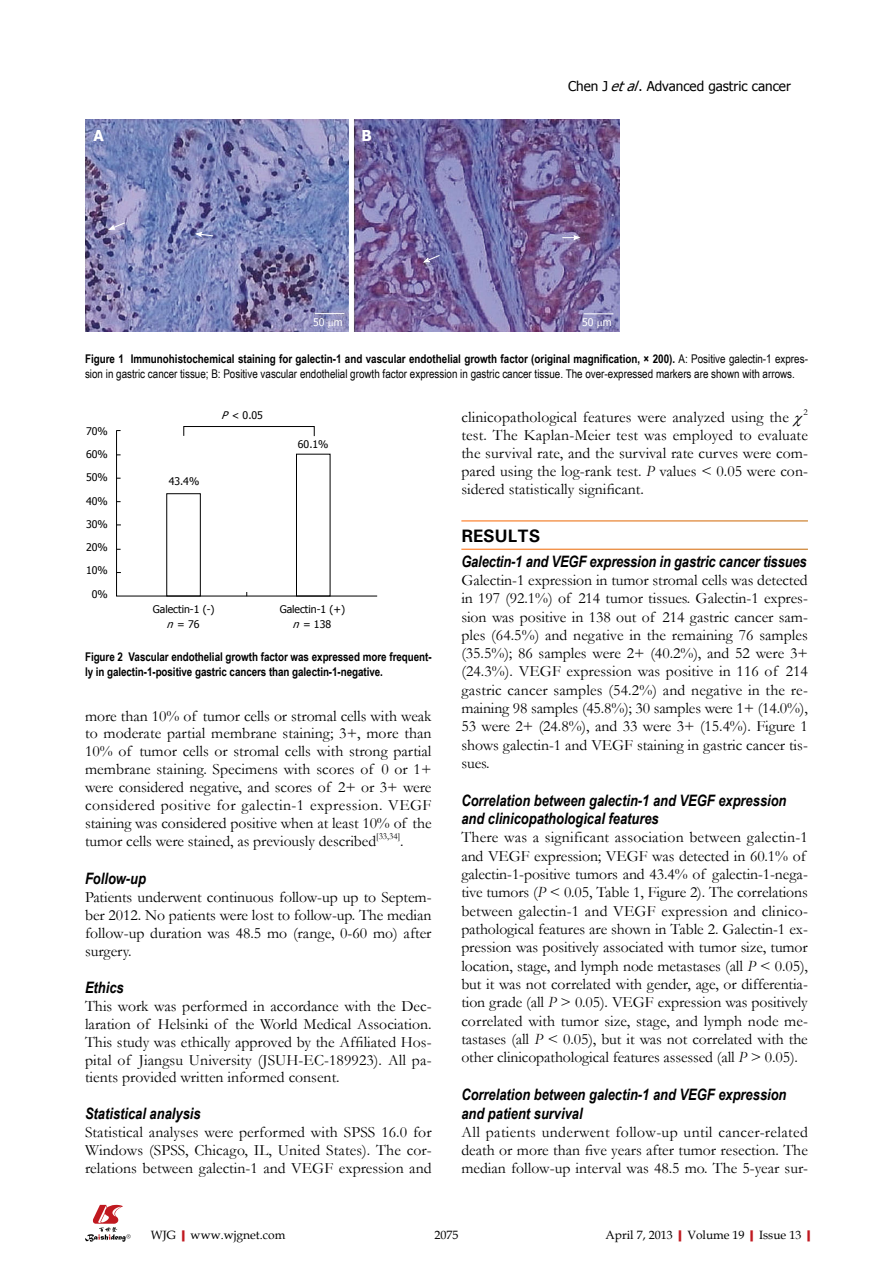
<style>
.page{position:relative;width:893px;height:1263px;background:#fff}
.page>*{position:absolute;margin:0;border:0;box-sizing:border-box;transform-origin:0 0}
.t1{font:700 18px "Univers";color:#000}
.t2{font:15.75px/18.3px "Garamond";letter-spacing:-.005em;color:#000;text-align:justify}
.t3{font:italic 700 15.75px/18.8px "Arial Narrow";color:#000}
.t4{font:700 15px "Tahoma";color:#fff}
.t5{font:13.5px "Tahoma";color:#000}
.t6{font:12px/15px "Arial Narrow";color:#000}
.t7{font:700 12px/15px "Arial Narrow";letter-spacing:-.005em;color:#000}
.t8{font:12px "Book Antiqua";color:#000}
.t9{font:10.5px/15px "Tahoma";color:#000;text-align:center}
.t10{font:10.5px "Tahoma";color:#fff}
.t11{font:9.15px "Garamond";color:#000}
.s1{font-style:italic}
.s2{font-weight:700}
.s3{font-weight:700;color:#c01920}
</style>
<div class="page">
<svg style="left:85px;top:1205px;width:46px;height:37px"></svg>
<img style="left:85px;top:119px;width:534px;height:213px">
<div style="left:184px;top:426px;width:130px;height:10px;border:1px solid #000"></div>
<svg style="left:116px;top:430px;width:262px;height:166px"></svg>
<svg style="left:196px;top:232px;width:18px;height:5px"></svg>
<svg style="left:109px;top:222px;width:16px;height:8px"></svg>
<svg style="left:424px;top:255px;width:16px;height:8px"></svg>
<svg style="left:562px;top:235px;width:18px;height:5px"></svg>
<svg style="left:315px;top:313px;width:29px;height:1px"></svg>
<svg style="left:584px;top:314px;width:29px;height:1px"></svg>
<svg style="left:328px;top:321px;width:6px;height:7px"></svg>
<svg style="left:597px;top:321px;width:6px;height:7px"></svg>
<p class="t4" style="left:94px;top:125px;width:12px">A</p>
<p class="t4" style="left:361px;top:125px;width:12px">B</p>
<p class="t5" style="left:568px;top:77px;width:224px">Chen J <span class="s1">etal</span>. Advanced gastric cancer</p>
<p class="t10" style="left:313px;top:315px;width:31px">50 m</p>
<p class="t10" style="left:582px;top:315px;width:31px">50 m</p>
<p class="t6" style="left:85px;top:351px;width:724px"><span class="s2">Figure 1 Immunohistochemical staining for galectin-1 and vascular endothelial growth factor (original magnification, × 200).</span> A: Positive galectin-1 expres&shy;sion in gastric cancer tissue; B: Positive vascular endothelial growth factor expression in gastric cancer tissue. The over-expressed markers are shown with arrows.</p>
<p class="t9" style="left:86px;top:423px;width:23px">70%</p>
<p class="t9" style="left:86px;top:446px;width:23px">60%</p>
<p class="t9" style="left:86px;top:469px;width:23px">50%</p>
<p class="t9" style="left:86px;top:493px;width:23px">40%</p>
<p class="t9" style="left:86px;top:516px;width:23px">30%</p>
<p class="t9" style="left:86px;top:539px;width:23px">20%</p>
<p class="t9" style="left:86px;top:562px;width:23px">10%</p>
<p class="t9" style="left:92px;top:586px;width:17px">0%</p>
<p class="t9" style="left:169px;top:473px;width:32px">43.4%</p>
<p class="t9" style="left:221px;top:407px;width:43px"><span class="s1">P</span> &lt; 0.05</p>
<p class="t9" style="left:298px;top:436px;width:32px">60.1%</p>
<p class="t9" style="left:153px;top:601px;width:63px">Galectin-1 (-) <span class="s1">n</span>= 76</p>
<p class="t9" style="left:280px;top:601px;width:67px">Galectin-1 (+) <span class="s1">n</span>= 138</p>
<p class="t7" style="left:85px;top:649px;width:348px">Figure 2 Vascular endothelial growth factor was expressed more frequent&shy;ly in galectin-1-positive gastric cancers than galectin-1-negative.</p>
<p class="t2" style="left:85px;top:706px;width:348px">more than 10% of tumor cells or stromal cells with weak to moderate partial membrane staining; 3+, more than 10% of tumor cells or stromal cells with strong partial membrane staining. Specimens with scores of 0 or 1+ were considered negative, and scores of 2+ or 3+ were considered positive for galectin-1 expression. VEGF staining was considered positive when at least 10% of the tumor cells were stained, as previously described</p>
<p class="t11" style="left:376px;top:830px;width:25px">[33,34]</p>
<p class="t2" style="left:400px;top:832px;width:5px">.</p>
<p class="t3" style="left:85px;top:868px;width:62px">Follow-up</p>
<p class="t2" style="left:85px;top:887px;width:348px">Patients underwent continuous follow-up up to Septem&shy;ber 2012. No patients were lost to follow-up. The median follow-up duration was 48.5 mo (range, 0-60 mo) after surgery.</p>
<p class="t3" style="left:85px;top:978px;width:40px">Ethics</p>
<p class="t2" style="left:85px;top:997px;width:348px;line-height:17.7px">This work was performed in accordance with the Dec&shy;laration of Helsinki of the World Medical Association.<br>This study was ethically approved by the Affiliated Hos&shy;pital of Jiangsu University (JSUH-EC-189923). All pa&shy;tients provided written informed consent.</p>
<p class="t3" style="left:85px;top:1104px;width:117px">Statistical analysis</p>
<p class="t2" style="left:85px;top:1123px;width:348px">Statistical analyses were performed with SPSS 16.0 for Windows (SPSS, Chicago, IL, United States). The cor&shy;relations between galectin-1 and VEGF expression and</p>
<p class="t11" style="left:804px;top:405px;width:6px">2</p>
<p class="t2" style="left:461px;top:426px;width:348px">test. The Kaplan-Meier test was employed to evaluate the survival rate, and the survival rate curves were com&shy;pared using the log-rank test. <span class="s1">P</span> values &lt; 0.05 were con&shy;sidered statistically significant.</p>
<p class="t1" style="left:461px;top:524px;width:81px">RESULTS</p>
<p class="t3" style="left:461px;top:551px;width:347px">Galectin-1 and VEGF expression in gastric cancer tissues</p>
<p class="t2" style="left:461px;top:570px;width:348px">Galectin-1 expression in tumor stromal cells was detected in 197 (92.1%) of 214 tumor tissues. Galectin-1 expres&shy;sion was positive in 138 out of 214 gastric cancer sam&shy;ples (64.5%) and negative in the remaining 76 samples (35.5%); 86 samples were 2+ (40.2%), and 52 were 3+ (24.3%). VEGF expression was positive in 116 of 214 gastric cancer samples (54.2%) and negative in the re&shy;maining 98 samples (45.8%); 30 samples were 1+ (14.0%), 53 were 2+ (24.8%), and 33 were 3+ (15.4%). Figure 1 shows galectin-1 and VEGF staining in gastric cancer tis&shy;sues.</p>
<p class="t3" style="left:461px;top:790px;width:327px">Correlation between galectin-1 and VEGF expression and clinicopathological features</p>
<p class="t2" style="left:461px;top:828px;width:348px;text-align:left">There was a significant association between galectin-1 and VEGF expression; VEGF was detected in 60.1% of galectin-1-positive tumors and 43.4% of galectin-1-nega&shy;tive tumors (<span class="s1">P</span> &lt; 0.05, Table 1, Figure 2). The correlations between galectin-1 and VEGF expression and clinico&shy;pathological features are shown in Table 2. Galectin-1 ex&shy;pression was positively associated with tumor size, tumor location, stage, and lymph node metastases (all <span class="s1">P</span> &lt; 0.05), but it was not correlated with gender, age, or differentia&shy;tion grade (all <span class="s1">P</span> &gt; 0.05). VEGF expression was positively correlated with tumor size, stage, and lymph node me&shy;tastases (all <span class="s1">P</span> &lt; 0.05), but it was not correlated with the other clinicopathological features assessed (all <span class="s1">P</span> &gt; 0.05).</p>
<p class="t3" style="left:461px;top:1084px;width:327px">Correlation between galectin-1 and VEGF expression and patient survival</p>
<p class="t2" style="left:461px;top:1122px;width:348px">All patients underwent follow-up until cancer-related death or more than five years after tumor resection. The median follow-up interval was 48.5 mo. The 5-year sur-</p>
<p class="t2" style="left:461px;top:408px;width:329px">clinicopathological features were analyzed using the</p>
<p class="t8" style="left:151px;top:1226px;width:136px">WJG<span class="s3">|</span>www.wjgnet.com</p>
<p class="t8" style="left:434px;top:1226px;width:25px">2075</p>
<p class="t8" style="left:605px;top:1226px;width:212px">April 7, 2013<span class="s3">|</span>Volume 19<span class="s3">|</span>Issue 13<span class="s3">|</span></p>
</div>
